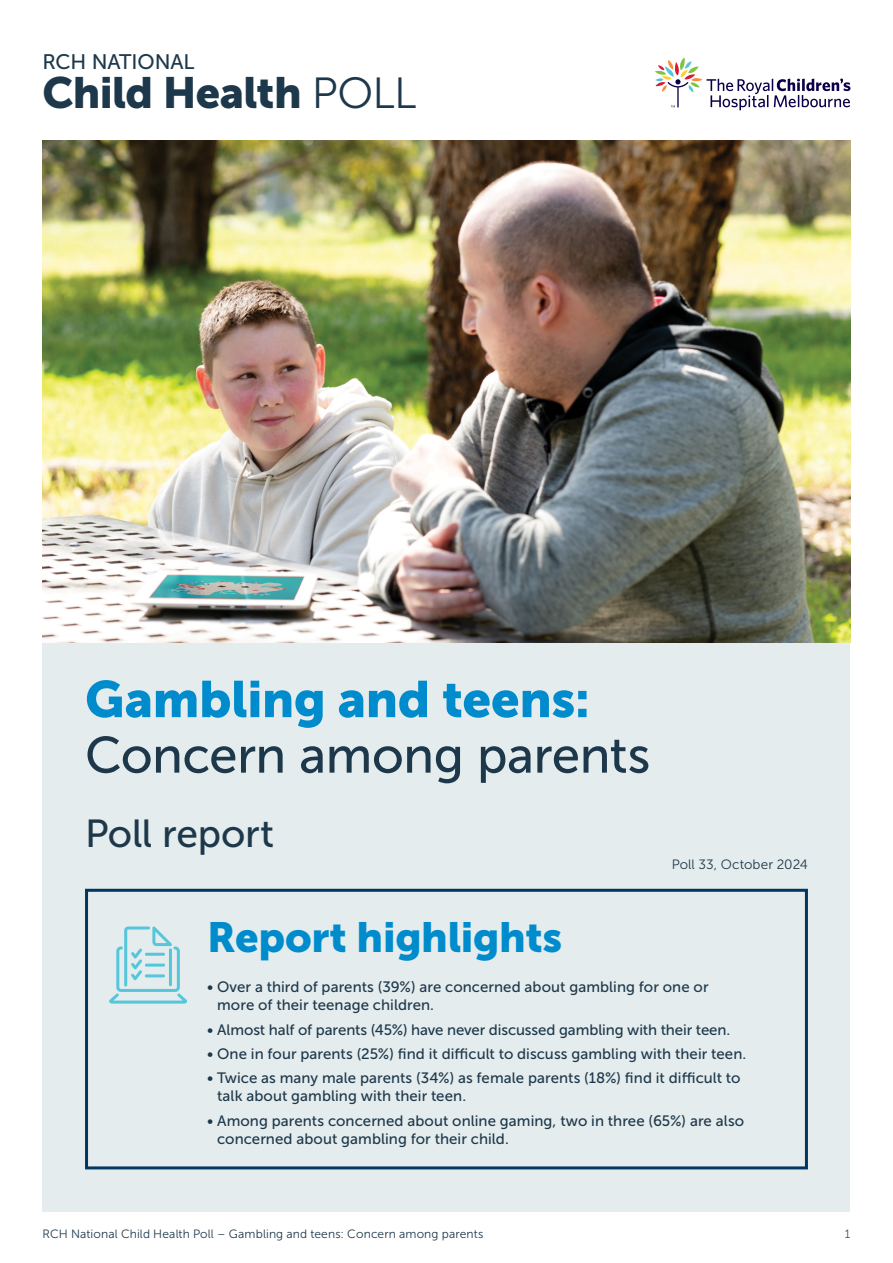
<style>
.page{position:relative;width:893px;height:1263px;background:#fff}
.page>*{position:absolute;margin:0;border:0;box-sizing:border-box;transform-origin:0 0}
.t1{font:51px "Museo Sans 500";letter-spacing:-.01em;color:#1e384b}
.t2{font:51px "Museo Sans 900";letter-spacing:-.01em;color:#008ccc}
.t3{font:43.5px "Museo Sans 900";letter-spacing:-.015em;color:#1e384b}
.t4{font:42px "Museo Sans 900";letter-spacing:-.01em;color:#008ccc}
.t5{font:39px "Museo Sans 500";letter-spacing:-.005em;color:#1e384b}
.t6{font:21px "Museo Sans 500";letter-spacing:-.005em;color:#1e384b}
.t7{font:15px/18px "Museo Sans 500";color:#1e384b}
.t8{font:13.5px "Museo Sans 300";color:#1e384b}
.t9{font:12px "Museo Sans 300";letter-spacing:.01em;color:#1e384b}
.t10{font:12px "Museo Sans 300";color:#3d5567}
.s1{font-family:"Museo Sans 300"}
</style>
<div class="page">
<div style="left:43px;top:140px;width:807px;height:1072px;background:#e4eced"></div>
<svg style="left:655px;top:57px;width:195px;height:53px"></svg>
<div style="left:85px;top:889px;width:723px;height:280px;border:3px solid #003660"></div>
<svg style="left:109px;top:926px;width:78px;height:77px"></svg>
<hr style="left:145px;top:974px;width:20px;height:3px;background:#56c7da;border-radius:2px">
<img style="left:43px;top:140px;width:807px;height:502px">
<h3 class="t6" style="left:43px;top:51px;width:154px">RCH NATIONAL</h3>
<h2 class="t3" style="left:43px;top:68px;width:376px">Child Health <span class="s1">POLL</span></h2>
<h1 class="t2" style="left:85px;top:670px;width:506px">Gambling and teens:</h1>
<h1 class="t1" style="left:85px;top:727px;width:567px">Concern among parents</h1>
<h3 class="t5" style="left:85px;top:812px;width:191px">Poll report</h3>
<p class="t8" style="left:672px;top:857px;width:138px">Poll 33, October 2024</p>
<h3 class="t4" style="left:207px;top:913px;width:357px">Report highlights</h3>
<p class="t7" style="left:217px;top:978px;width:493px;text-indent:-10px">• Over a third of parents (39%) are concerned about gambling for one or more of their teenage children.</p>
<p class="t7" style="left:207px;top:1020px;width:525px">• Almost half of parents (45%) have never discussed gambling with their teen.</p>
<p class="t7" style="left:207px;top:1045px;width:541px">• One in four parents (25%) find it difficult to discuss gambling with their teen.</p>
<p class="t7" style="left:217px;top:1069px;width:525px;text-indent:-10px">• Twice as many male parents (34%) as female parents (18%) find it difficult to talk about gambling with their teen.</p>
<p class="t7" style="left:217px;top:1112px;width:528px;text-indent:-10px">• Among parents concerned about online gaming, two in three (65%) are also concerned about gambling for their child.</p>
<p class="t9" style="left:43px;top:1227px;width:442px">RCH National Child Health Poll – Gambling and teens: Concern among parents</p>
<p class="t10" style="left:845px;top:1227px;width:7px">1</p>
</div>
